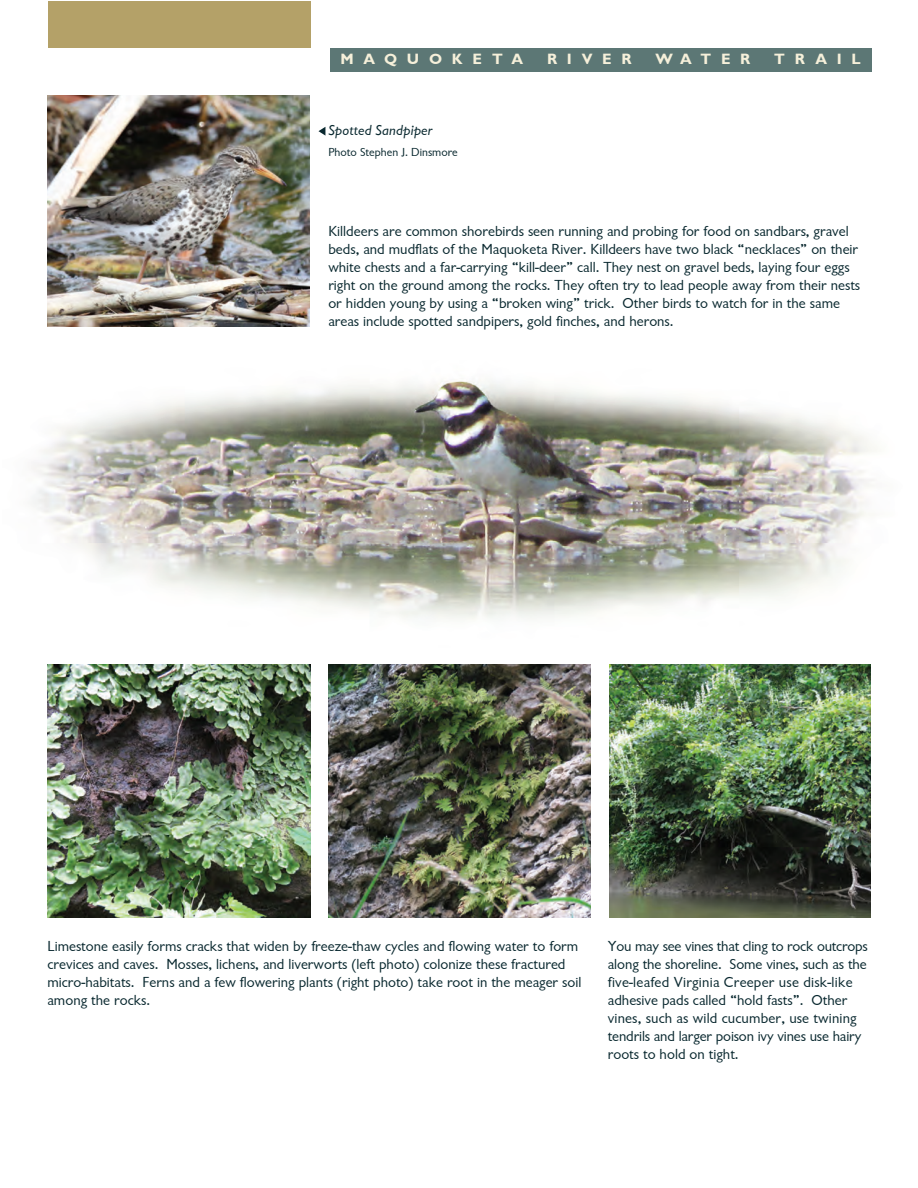
<style>
.page{position:relative;width:918px;height:1188px;background:#fff}
.page>*{position:absolute;margin:0;border:0;box-sizing:border-box;transform-origin:0 0}
.t1{font:15px/18px "Garrison Sans";color:#09282f}
.t2{font:15px "Garrison Sans BOLD";letter-spacing:.65em;color:#f6f0da}
.t3{font:15px "Garrison Sans ITALIC";letter-spacing:.01em;color:#09282f}
.t4{font:12px "Garrison Sans";color:#09282f}
</style>
<div class="page">
<div style="left:330px;top:48px;width:542px;height:23px;background:#5c7775"></div>
<div style="left:48px;top:1px;width:262px;height:70px;background:#b4a168"></div>
<div style="left:29px;top:48px;width:288px;height:32px;background:#fff"></div>
<img style="left:31px;top:381px;width:846px;height:285px">
<img style="left:329px;top:664px;width:262px;height:254px">
<img style="left:47px;top:95px;width:262px;height:231px">
<img style="left:609px;top:664px;width:262px;height:254px">
<img style="left:47px;top:664px;width:263px;height:254px">
<svg style="left:318px;top:127px;width:7px;height:9px"></svg>
<p class="t2" style="left:341px;top:51px;width:184px">MAQUOKETA</p>
<p class="t2" style="left:547px;top:51px;width:86px">RIVER</p>
<p class="t2" style="left:655px;top:51px;width:97px">WATER</p>
<p class="t2" style="left:774px;top:51px;width:88px">TRAIL</p>
<p class="t3" style="left:328px;top:122px;width:106px">Spotted Sandpiper</p>
<p class="t4" style="left:328px;top:145px;width:131px">Photo Stephen J. Dinsmore</p>
<p class="t1" style="left:328px;top:222px;width:533px">Killdeers are common shorebirds seen running and probing for food on sandbars, gravel beds, and mudflats of the Maquoketa River. Killdeers have two black “necklaces” on their white chests and a far-carrying “kill-deer” call. They nest on gravel beds, laying four eggs right on the ground among the rocks. They often try to lead people away from their nests or hidden young by using a “broken wing” trick. Other birds to watch for in the same areas include spotted sandpipers, gold finches, and herons.</p>
<p class="t1" style="left:47px;top:937px;width:536px">Limestone easily forms cracks that widen by freeze-thaw cycles and flowing water to form crevices and caves. Mosses, lichens, and liverworts (left photo) colonize these fractured micro-habitats. Ferns and a few flowering plants (right photo) take root in the meager soil among the rocks.</p>
<p class="t1" style="left:608px;top:937px;width:261px">You may see vines that cling to rock outcrops along the shoreline. Some vines, such as the five-leafed Virginia Creeper use disk-like adhesive pads called “hold fasts”. Other vines, such as wild cucumber, use twining tendrils and larger poison ivy vines use hairy</p>
<p class="t1" style="left:608px;top:1045px;width:132px">roots to hold on tight.</p>
</div>
